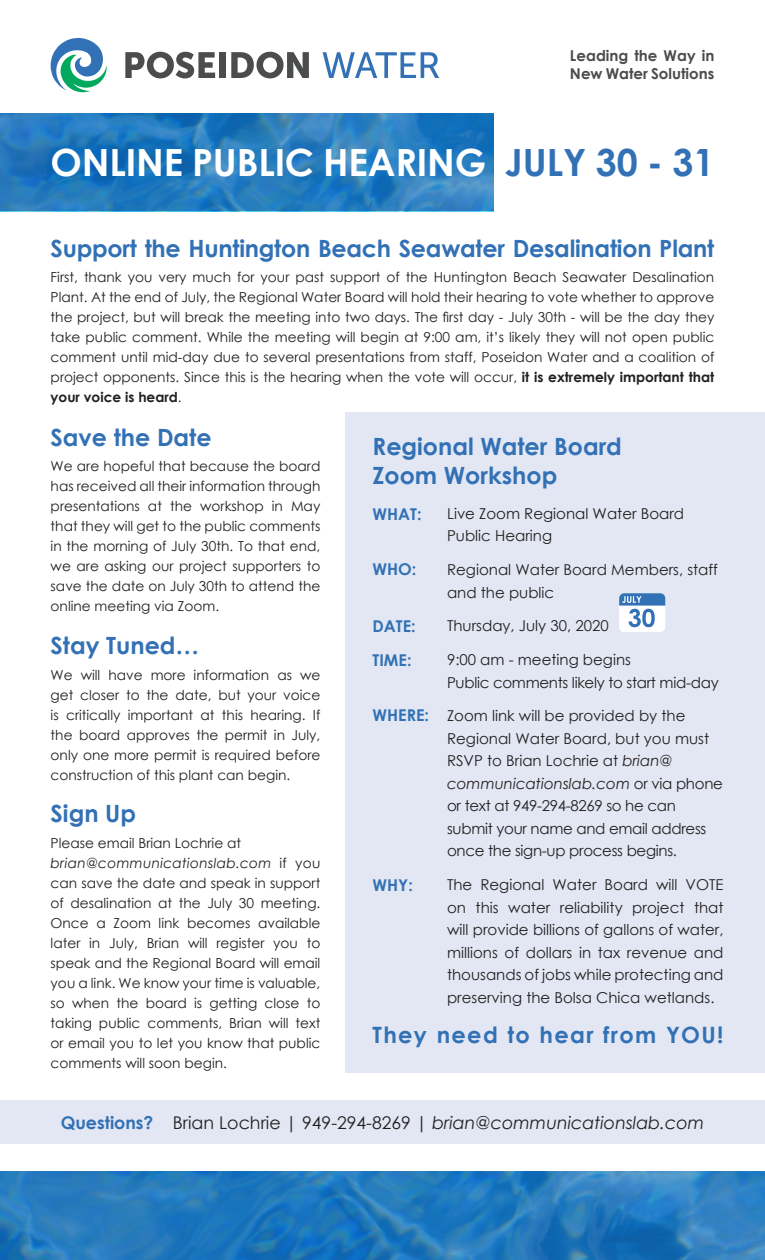
<style>
.page{position:relative;width:765px;height:1260px;background:#fff}
.page>*{position:absolute;margin:0;border:0;box-sizing:border-box;transform-origin:0 0}
.t1{font:700 37.5px "Century Gothic";letter-spacing:-.005em;color:#fff}
.t2{font:700 23.75px/28.8px "Century Gothic";color:#3271b5}
.t3{font:700 22.5px "Century Gothic";letter-spacing:.06em;color:#3271b5}
.t4{font:italic 17.5px "Century Gothic";color:#231f20}
.t5{font:700 16.25px "Century Gothic";color:#3271b5}
.t6{font:15px/22.5px "Century Gothic";color:#231f20}
.t7{font:15px/22.5px "Century Gothic";letter-spacing:-.02em;color:#231f20}
.t8{font:700 15px/18px "Century Gothic";color:#4b4c4d}
.t9{font:13.75px/20px "Century Gothic";color:#231f20;text-align:justify}
.s1{color:#3271b5}
.s2{font-weight:700}
.s3{font-style:italic}
.s4{font-weight:700;font-style:normal;color:#3271b5}
.s5{font-style:normal}
</style>
<div class="page">
<div style="left:346px;top:412px;width:419px;height:660px;background:#e2e7f3"></div>
<svg style="left:125px;top:52px;width:90px;height:26px"></svg>
<div style="left:220px;top:52px;width:6px;height:26px;background:#4b4c4d"></div>
<svg style="left:231px;top:52px;width:78px;height:26px"></svg>
<svg style="left:323px;top:52px;width:116px;height:26px"></svg>
<svg style="left:51px;top:38px;width:56px;height:54px"></svg>
<svg style="left:0;top:113px;width:493px;height:98px;background:#257bbd"></svg>
<svg style="left:0;top:1172px;width:765px;height:88px;background:#247abc"></svg>
<div style="left:0;top:1100px;width:765px;height:44px;background:#e2e7f3"></div>
<svg style="left:619px;top:593px;width:46px;height:39px;background:#a8c2df"></svg>
<p class="t8" style="left:570px;top:46px;width:146px">Leading the Way in<br>New Water Solutions</p>
<p class="t1" style="left:51px;top:134px;width:665px">ONLINE PUBLIC HEARING <span class="s1">JULY 30 - 31</span></p>
<p class="t2" style="left:51px;top:233px;width:665px">Support the Huntington Beach Seawater Desalination Plant</p>
<p class="t9" style="left:51px;top:267px;width:665px">First, thank you very much for your past support of the Huntington Beach Seawater Desalination Plant. At the end of July, the Regional Water Board will hold their hearing to vote whether to approve the project, but will break the meeting into two days. The first day - July 30th - will be the day they take public comment. While the meeting will begin at 9:00 am, it’s likely they will not open public comment until mid-day due to several presentations from staff, Poseidon Water and a coalition of project opponents. Since this is the hearing when the vote will occur, <span class="s2">it is extremely important that your voice is heard</span>.</p>
<p class="t2" style="left:51px;top:422px;width:163px">Save the Date</p>
<p class="t9" style="left:51px;top:456px;width:271px">We are hopeful that because the board has received all their information through presentations at the workshop in May that they will get to the public comments in the morning of July 30th. To that end, we are asking our project supporters to save the date on July 30th to attend the online meeting via Zoom.</p>
<p class="t2" style="left:51px;top:630px;width:150px">Stay Tuned…</p>
<p class="t9" style="left:51px;top:664px;width:271px">We will have more information as we get closer to the date, but your voice is critically important at this hearing. If the board approves the permit in July, only one more permit is required before construction of this plant can begin.</p>
<p class="t2" style="left:51px;top:798px;width:87px">Sign Up</p>
<p class="t9" style="left:51px;top:833px;width:192px">Please email Brian Lochrie at</p>
<p class="t9" style="left:51px;top:853px;width:271px"><span class="s3">brian@communicationslab.com</span> if you can save the date and speak in support of desalination at the July 30 meeting.<br>Once a Zoom link becomes available later in July, Brian will register you to speak and the Regional Board will email you a link. We know your time is valuable, so when the board is getting close to taking public comments, Brian will text or email you to let you know that public comments will soon begin.</p>
<p class="t2" style="left:373px;top:431px;width:251px">Regional Water Board<br>Zoom Workshop</p>
<p class="t5" style="left:373px;top:502px;width:51px">WHAT:</p>
<p class="t5" style="left:373px;top:557px;width:45px">WHO:</p>
<p class="t5" style="left:373px;top:614px;width:45px">DATE:</p>
<p class="t5" style="left:373px;top:648px;width:41px">TIME:</p>
<p class="t5" style="left:373px;top:703px;width:58px">WHERE:</p>
<p class="t5" style="left:373px;top:872px;width:42px">WHY:</p>
<p class="t6" style="left:447px;top:502px;width:239px">Live Zoom Regional Water Board<br>Public Hearing</p>
<p class="t6" style="left:447px;top:558px;width:272px">Regional Water Board Members, staff and the public</p>
<p class="t6" style="left:447px;top:615px;width:163px">Thursday, July 30, 2020</p>
<p class="t6" style="left:447px;top:648px;width:185px">9:00 am - meeting begins</p>
<p class="t7" style="left:447px;top:671px;width:273px">Public comments likely to start mid-day</p>
<p class="t7" style="left:447px;top:705px;width:277px">Zoom link will be provided by the Regional Water Board, but you must RSVP to Brian Lochrie at <span class="s3">brian@ communicationslab.com</span> or via phone or text at 949-294-8269 so he can submit your name and email address once the sign-up process begins.</p>
<p class="t6" style="left:447px;top:873px;width:278px;text-align:justify">The Regional Water Board will VOTE on this water reliability project that will provide billions of gallons of water, millions of dollars in tax revenue and thousands of jobs while protecting and preserving the Bolsa Chica wetlands.</p>
<p class="t3" style="left:373px;top:1018px;width:353px">They need to hear from YOU!</p>
<p class="t4" style="left:61px;top:1110px;width:645px"><span class="s4">Questions?</span> <span class="s5">Brian Lochrie | 949-294-8269 |</span> brian@communicationslab.com</p>
</div>
